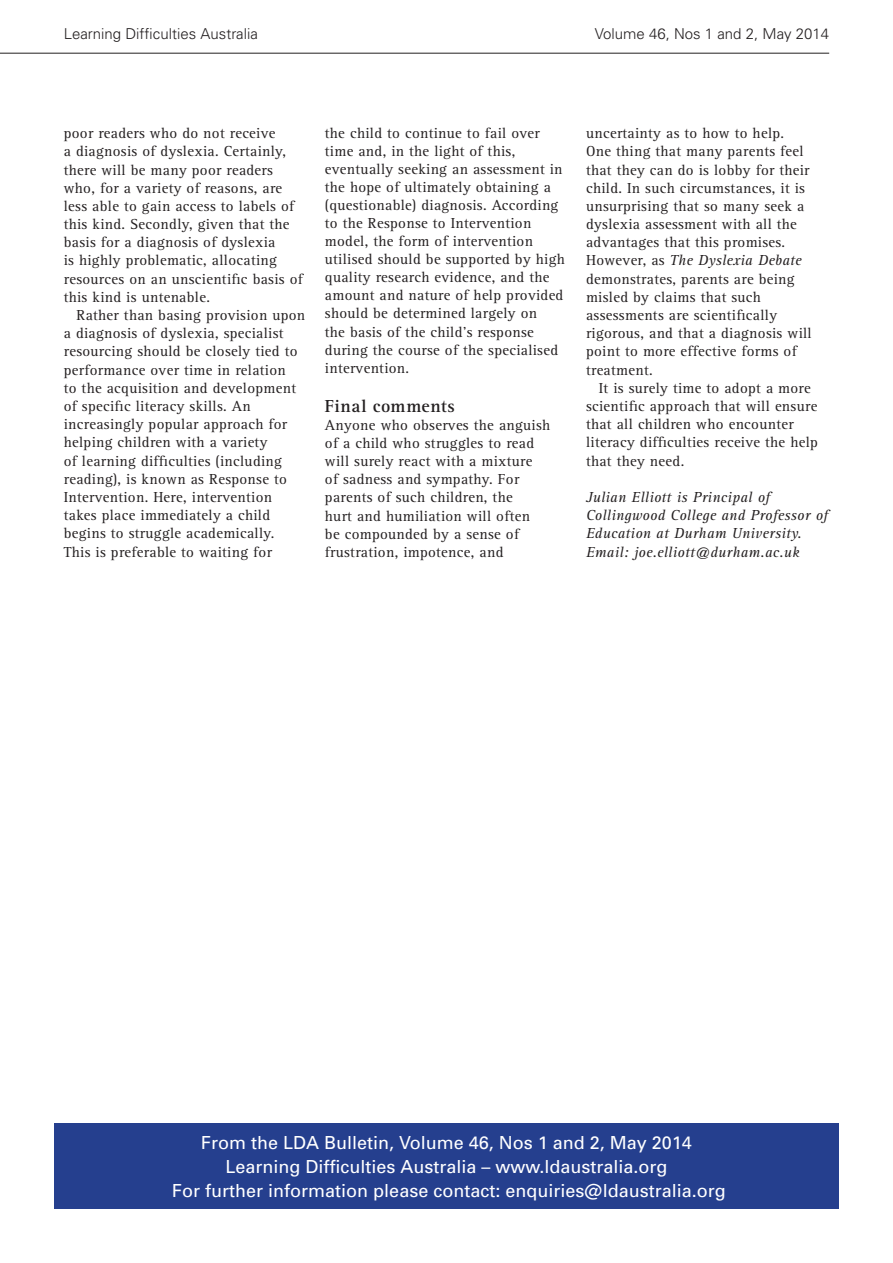
<style>
.page{position:relative;width:893px;height:1263px;background:#fff}
.page>*{position:absolute;margin:0;border:0;box-sizing:border-box;transform-origin:0 0}
.t1{font:18px/23.7px "Univers";color:#fff;text-align:center}
.SUBHEAD-1{font:700 18px "Rotis Serif";letter-spacing:.03em;color:#231f20}
.BODY-COPY{font:15px/18.1px "Rotis Serif";letter-spacing:.02em;color:#231f20}
.BODY-COPY-2{font:italic 15px/18.1px "Rotis Serif";letter-spacing:.02em;color:#231f20}
.t2{font:300 15px "Univers";color:#231f20}
.s1{font-style:italic}
</style>
<div class="page">
<div style="left:54px;top:1123px;width:785px;height:86px;background:#253f8e"></div>
<hr style="left:0;top:53px;width:829px;height:1px;background:#231f20">
<p class="t2" style="left:64px;top:25px;width:196px">Learning Difficulties Australia</p>
<p class="t2" style="left:595px;top:25px;width:236px">Volume 46, Nos 1 and 2, May 2014</p>
<p class="BODY-COPY" style="left:64px;top:124px;width:241px">poor readers who do not receive<br>a diagnosis of dyslexia. Certainly, there will be many poor readers who, for a variety of reasons, are less able to gain access to labels of this kind. Secondly, given that the basis for a diagnosis of dyslexia<br>is highly problematic, allocating resources on an unscientific basis of this kind is untenable.</p>
<p class="BODY-COPY" style="left:64px;top:306px;width:243px;text-indent:13px">Rather than basing provision upon a diagnosis of dyslexia, specialist resourcing should be closely tied to performance over time in relation<br>to the acquisition and development of specific literacy skills. An increasingly popular approach for helping children with a variety<br>of learning difficulties (including reading), is known as Response to Intervention. Here, intervention takes place immediately a child begins to struggle academically.<br>This is preferable to waiting for</p>
<p class="BODY-COPY" style="left:325px;top:125px;width:241px">the child to continue to fail over time and, in the light of this, eventually seeking an assessment in the hope of ultimately obtaining a (questionable) diagnosis. According to the Response to Intervention model, the form of intervention utilised should be supported by high quality research evidence, and the amount and nature of help provided should be determined largely on<br>the basis of the child’s response during the course of the specialised intervention.</p>
<p class="SUBHEAD-1" style="left:325px;top:396px;width:131px">Final comments</p>
<p class="BODY-COPY" style="left:325px;top:417px;width:227px">Anyone who observes the anguish of a child who struggles to read will surely react with a mixture<br>of sadness and sympathy. For parents of such children, the<br>hurt and humiliation will often<br>be compounded by a sense of frustration, impotence, and</p>
<p class="BODY-COPY" style="left:586px;top:124px;width:227px">uncertainty as to how to help.<br>One thing that many parents feel that they can do is lobby for their child. In such circumstances, it is unsurprising that so many seek a dyslexia assessment with all the advantages that this promises.<br>However, as <span class="s1">The Dyslexia Debate </span>demonstrates, parents are being misled by claims that such assessments are scientifically rigorous, and that a diagnosis will point to more effective forms of treatment.</p>
<p class="BODY-COPY" style="left:586px;top:379px;width:233px;text-indent:13px">It is surely time to adopt a more scientific approach that will ensure that all children who encounter literacy difficulties receive the help that they need.</p>
<p class="BODY-COPY-2" style="left:586px;top:488px;width:243px">Julian Elliott is Principal of<br>Collingwood College and Professor of<br>Education at Durham University.</p>
<p class="BODY-COPY-2" style="left:586px;top:543px;width:215px">Email: joe.elliott@durham.ac.uk</p>
<p class="t1" style="left:172px;top:1131px;width:555px">From the LDA Bulletin, Volume 46, Nos 1 and 2, May 2014<br>Learning Difficulties Australia – www.ldaustralia.org<br>For further information please contact: enquiries@ldaustralia.org</p>
</div>
